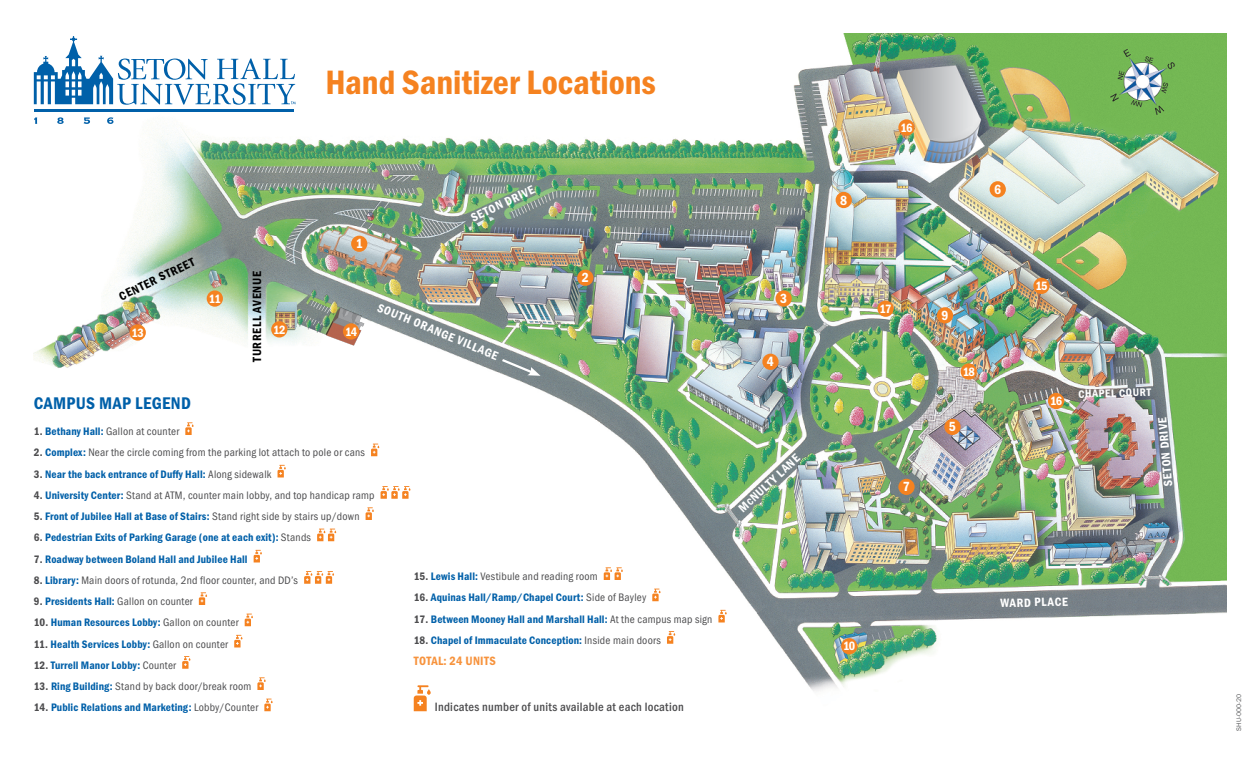
<style>
.page{position:relative;width:1260px;height:765px;background:#fff}
.page>*{position:absolute;margin:0;border:0;box-sizing:border-box;transform-origin:0 0}
.t1{font:35px "Franklin Gothic URW Con Dem";color:#f58220}
.t2{font:17.5px "Franklin Gothic URW Con Dem";letter-spacing:.02em;color:#0060a9}
.t3{font:13.75px "Franklin Gothic URW Con Dem";color:#fff}
.t4{font:500 12.5px "Franklin Gothic URW Cond";letter-spacing:.02em;color:#4d4d4f}
.t5{font:12.5px "Franklin Gothic URW Con Dem";letter-spacing:-.05em;color:#fff}
.t6{font:12.5px "Franklin Gothic URW Con Dem";letter-spacing:.02em;color:#f7933d}
.t7{font:12.38px "Franklin Gothic URW Con Dem";color:#fff}
.t8{font:12.38px "Franklin Gothic URW Con Dem";letter-spacing:.05em;color:#000}
.t9{font:11.25px "Franklin Gothic URW Con Dem";letter-spacing:.01em;color:#0060a9}
.t10{font:11.25px "Franklin Gothic URW Cond";letter-spacing:.02em;color:#4d4d4f}
.t11{font:11.25px "Franklin Gothic URW Con Dem";color:#fff}
.t12{font:6.88px "Franklin Gothic URW Boo";letter-spacing:.05em;color:#58595b}
.s1{font-family:"Franklin Gothic URW Con Dem"}
.s2{font-family:"Franklin Gothic URW Con Dem";color:#0060a9}
.s3{color:#4d4d4f}
.s4{font-family:"Franklin Gothic URW Cond";color:#4d4d4f}
.s5{font-size:10px}
</style>
<div class="page">
<img style="left:34px;top:34px;width:1192px;height:677px">
<svg style="left:500px;top:357px;width:41px;height:19px"></svg>
<img style="left:275px;top:279px;width:101px;height:75px">
<img style="left:269px;top:299px;width:34px;height:35px">
<svg style="left:34px;top:117px;width:3px;height:7px"></svg>
<svg style="left:57px;top:117px;width:7px;height:7px"></svg>
<svg style="left:107px;top:117px;width:6px;height:7px"></svg>
<svg style="left:84px;top:117px;width:6px;height:7px"></svg>
<svg style="left:34px;top:36px;width:262px;height:69px"></svg>
<hr style="left:34px;top:109px;width:260px;height:3px;background:#0060a9">
<div style="left:351px;top:236px;width:16px;height:16px;background:#f58220;border-radius:50%"></div>
<div style="left:762px;top:354px;width:17px;height:16px;background:#f58220;border-radius:50%"></div>
<div style="left:776px;top:290px;width:16px;height:17px;background:#f58220;border-radius:50%"></div>
<div style="left:836px;top:192px;width:16px;height:16px;background:#f58220;border-radius:50%"></div>
<div style="left:577px;top:270px;width:16px;height:16px;background:#f58220;border-radius:50%"></div>
<div style="left:990px;top:181px;width:16px;height:16px;background:#f58220;border-radius:50%"></div>
<div style="left:898px;top:479px;width:17px;height:16px;background:#f58220;border-radius:50%"></div>
<div style="left:944px;top:419px;width:17px;height:16px;background:#f58220;border-radius:50%"></div>
<div style="left:937px;top:307px;width:16px;height:16px;background:#f58220;border-radius:50%"></div>
<div style="left:343px;top:323px;width:16px;height:17px;background:#f58220;border-radius:50%"></div>
<div style="left:878px;top:301px;width:16px;height:16px;background:#f58220;border-radius:50%"></div>
<div style="left:961px;top:363px;width:16px;height:17px;background:#f58220;border-radius:50%"></div>
<div style="left:1048px;top:393px;width:16px;height:16px;background:#f58220;border-radius:50%"></div>
<div style="left:271px;top:321px;width:16px;height:17px;background:#f58220;border-radius:50%"></div>
<div style="left:130px;top:324px;width:16px;height:17px;background:#f58220;border-radius:50%"></div>
<div style="left:207px;top:290px;width:16px;height:17px;background:#f58220;border-radius:50%"></div>
<svg style="left:414px;top:685px;width:17px;height:26px"></svg>
<svg style="left:185px;top:422px;width:9px;height:13px"></svg>
<svg style="left:371px;top:444px;width:8px;height:12px"></svg>
<svg style="left:278px;top:465px;width:8px;height:12px"></svg>
<svg style="left:381px;top:486px;width:29px;height:13px"></svg>
<svg style="left:366px;top:507px;width:8px;height:13px"></svg>
<svg style="left:317px;top:529px;width:19px;height:12px"></svg>
<svg style="left:254px;top:550px;width:8px;height:12px"></svg>
<svg style="left:304px;top:571px;width:30px;height:13px"></svg>
<svg style="left:199px;top:592px;width:8px;height:13px"></svg>
<svg style="left:245px;top:614px;width:8px;height:12px"></svg>
<svg style="left:234px;top:635px;width:9px;height:12px"></svg>
<svg style="left:182px;top:656px;width:8px;height:13px"></svg>
<svg style="left:257px;top:677px;width:9px;height:13px"></svg>
<svg style="left:264px;top:699px;width:9px;height:12px"></svg>
<svg style="left:604px;top:567px;width:19px;height:13px"></svg>
<svg style="left:652px;top:589px;width:9px;height:12px"></svg>
<svg style="left:718px;top:610px;width:9px;height:12px"></svg>
<svg style="left:667px;top:631px;width:8px;height:13px"></svg>
<div style="left:1033px;top:278px;width:17px;height:16px;background:#f58220;border-radius:50%"></div>
<div style="left:841px;top:638px;width:16px;height:16px;background:#f58220;border-radius:50%"></div>
<div style="left:898px;top:119px;width:17px;height:17px;background:#f58220;border-radius:50%"></div>
<h1 class="t1" style="left:325px;top:59px;width:332px">Hand Sanitizer Locations</h1>
<p class="t8" style="left:116px;top:290px;width:84px;rotate:-26deg">CENTER STREET</p>
<p class="t8" style="left:249px;top:362px;width:92px;rotate:-90deg">TURRELL AVENUE</p>
<p class="t5" style="left:209px;top:290px;width:13px">11</p>
<p class="t5" style="left:132px;top:324px;width:14px">13</p>
<p class="t5" style="left:273px;top:321px;width:14px">12</p>
<h2 class="t2" style="left:34px;top:391px;width:159px">CAMPUS MAP LEGEND</h2>
<p class="t3" style="left:356px;top:235px;width:9px">1</p>
<p class="t7" style="left:468px;top:211px;width:71px;rotate:-26deg">SETON DRIVE</p>
<p class="t5" style="left:345px;top:323px;width:14px">14</p>
<p class="t7" style="left:382px;top:299px;width:131px;rotate:23deg">SOUTH ORANGE VILLAGE</p>
<p class="t3" style="left:582px;top:269px;width:9px">2</p>
<p class="t10" style="left:34px;top:423px;width:147px"><span class="s1">1.</span> <span class="s2">Bethany Hall:</span> Gallon at counter</p>
<p class="t10" style="left:34px;top:444px;width:333px"><span class="s1">2.</span> <span class="s2">Complex:</span> Near the circle coming from the parking lot attach to pole or cans</p>
<p class="t9" style="left:34px;top:466px;width:239px"><span class="s3">3.</span> Near the back entrance of Duffy Hall: <span class="s4">Along sidewalk</span></p>
<p class="t10" style="left:34px;top:487px;width:342px"><span class="s1">4.</span> <span class="s2">University Center:</span> Stand at ATM, counter main lobby, and top handicap ramp</p>
<p class="t9" style="left:34px;top:509px;width:327px"><span class="s3">5.</span> Front of Jubilee Hall at Base of Stairs: <span class="s4">Stand right side by stairs up/down</span></p>
<p class="t9" style="left:34px;top:530px;width:279px"><span class="s3">6.</span> Pedestrian Exits of Parking Garage (one at each exit): <span class="s4">Stands</span></p>
<p class="t9" style="left:34px;top:551px;width:215px"><span class="s3">7.</span> Roadway between Boland Hall and Jubilee Hall</p>
<p class="t10" style="left:34px;top:572px;width:266px"><span class="s1">8.</span> <span class="s2">Library:</span> Main doors of rotunda, 2nd floor counter, and DD’s</p>
<p class="t9" style="left:34px;top:594px;width:161px"><span class="s3">9.</span> Presidents Hall: <span class="s4">Gallon on counter</span></p>
<p class="t9" style="left:34px;top:615px;width:206px"><span class="s3">10.</span> Human Resources Lobby: <span class="s4">Gallon on counter</span></p>
<p class="t9" style="left:34px;top:636px;width:196px"><span class="s3">11.</span> Health Services Lobby: <span class="s4">Gallon on counter</span></p>
<p class="t9" style="left:34px;top:657px;width:144px"><span class="s3">12.</span> Turrell Manor Lobby: <span class="s4">Counter</span></p>
<p class="t10" style="left:34px;top:678px;width:219px"><span class="s1">13.</span> <span class="s2">Ring Building:</span> Stand by back door/break room</p>
<p class="t9" style="left:34px;top:700px;width:226px"><span class="s3">14.</span> Public Relations and Marketing: <span class="s4">Lobby/Counter</span></p>
<p class="t10" style="left:414px;top:568px;width:185px"><span class="s1">15.</span> <span class="s2">Lewis Hall:</span> Vestibule and reading room</p>
<p class="t9" style="left:414px;top:590px;width:234px"><span class="s3">16.</span> Aquinas Hall/Ramp/Chapel Court: <span class="s4">Side of Bayley</span></p>
<p class="t9" style="left:414px;top:611px;width:300px"><span class="s3">17.</span> Between Mooney Hall and Marshall Hall: <span class="s4">At the campus map sign</span></p>
<p class="t9" style="left:414px;top:632px;width:249px"><span class="s3">18.</span> Chapel of Immaculate Conception: <span class="s4">Inside main doors</span></p>
<p class="t6" style="left:414px;top:652px;width:84px">TOTAL: 24 UNITS</p>
<p class="t4" style="left:435px;top:698px;width:250px">Indicates number of units available at each location</p>
<p class="t3" style="left:780px;top:289px;width:9px">3</p>
<p class="t3" style="left:767px;top:353px;width:9px">4</p>
<p class="t7" style="left:735px;top:504px;width:80px;rotate:-43deg">M<span class="s5">C</span>NULTY LANE</p>
<p class="t3" style="left:840px;top:191px;width:9px">8</p>
<p class="t5" style="left:900px;top:119px;width:14px">16</p>
<p class="t3" style="left:994px;top:180px;width:9px">6</p>
<p class="t5" style="left:880px;top:300px;width:14px">17</p>
<p class="t3" style="left:903px;top:478px;width:9px">7</p>
<p class="t3" style="left:941px;top:306px;width:9px">9</p>
<p class="t5" style="left:963px;top:363px;width:14px">18</p>
<p class="t3" style="left:949px;top:418px;width:9px">5</p>
<p class="t5" style="left:1035px;top:278px;width:14px">15</p>
<p class="t5" style="left:1050px;top:393px;width:14px">16</p>
<p class="t11" style="left:1078px;top:387px;width:74px;rotate:-2deg">CHAPEL COURT</p>
<p class="t7" style="left:1160px;top:487px;width:71px;rotate:-95deg">SETON DRIVE</p>
<p class="t5" style="left:843px;top:638px;width:14px">10</p>
<p class="t7" style="left:1000px;top:595px;width:69px;rotate:-2deg">WARD PLACE</p>
<p class="t12" style="left:1235px;top:731px;width:39px;rotate:-90deg">SHU-000-20</p>
</div>
